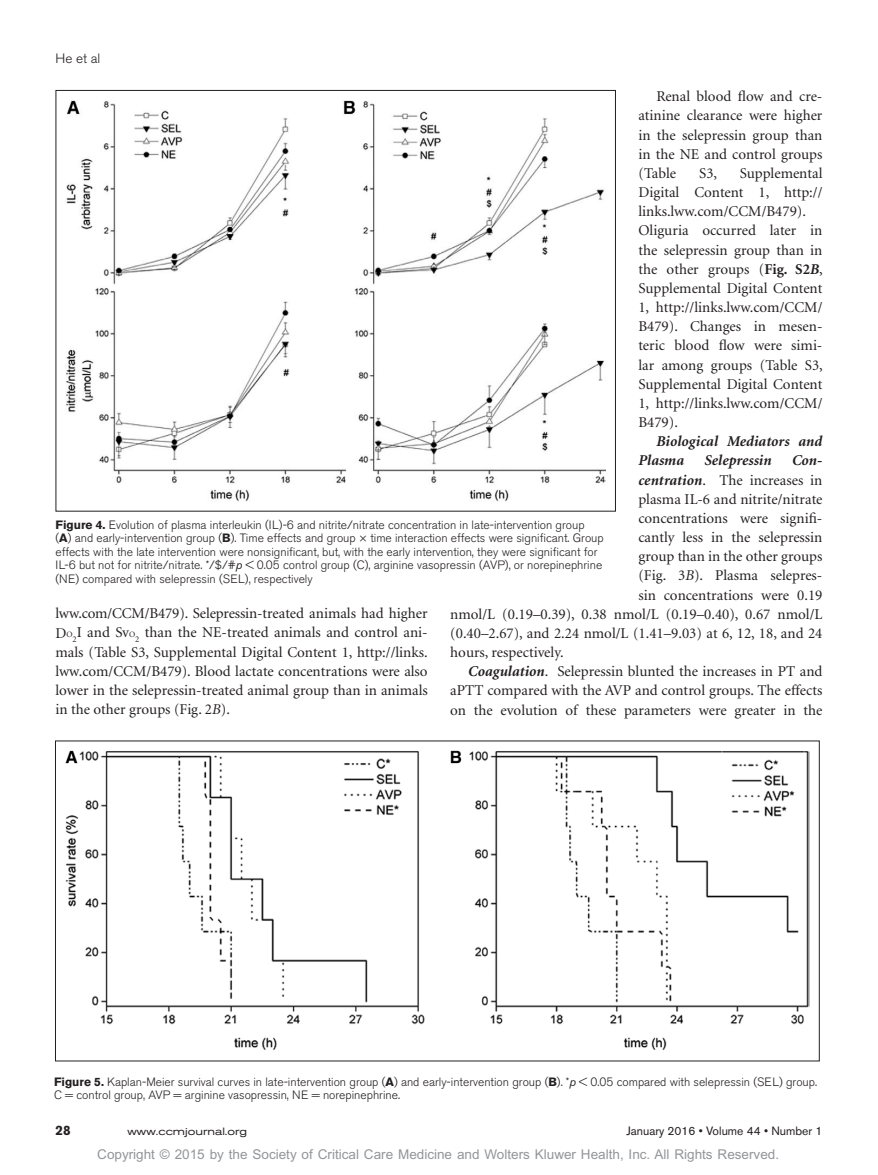
<style>
.page{position:relative;width:878px;height:1175px;background:#fff}
.page>*{position:absolute;margin:0;border:0;box-sizing:border-box;transform-origin:0 0}
.t1{font:15px/19.2px "Minion";color:#231f20;text-align:justify}
.t2{font:italic 700 15px/19.2px "Minion";color:#231f20}
.t3{font:13.5px "Arial MT Std";color:#939598}
.t4{font:300 13.5px "Akzidenz Grotesk BE";color:#231f20}
.t5{font:700 13.5px "Akzidenz Grotesk BE";color:#231f20}
.t6{font:300 12px/13.5px "Akzidenz Grotesk BE";color:#231f20}
.t7{font:12px "Akzidenz Grotesk BE";color:#231f20}
.t8{font:expanded 10.5px "Akzidenz Grotesk BE";color:#231f20}
.s1{font-weight:700}
.s2{font-weight:700;font-style:italic}
.s3{font-style:italic}
.s4{font-weight:400;font-style:italic}
.s5{font-size:8.25px}
</style>
<div class="page">
<svg style="left:55px;top:90px;width:561px;height:422px"></svg>
<svg style="left:55px;top:740px;width:765px;height:321px"></svg>
<p class="t4" style="left:56px;top:51px;width:46px">He et al</p>
<p class="t1" style="left:638px;top:87px;width:185px;text-indent:18px">Renal blood flow and cre&shy;atinine clearance were higher in the selepressin group than in the NE and control groups (Table</p>
<p class="t1" style="left:638px;top:164px;width:186px;text-align:left;text-indent:101px">Supplemental<br>Digital Content 1, http:// links.lww.com/CCM/B479).<br>Oliguria occurred later in the selepressin group than in the other groups (<span class="s1">Fig. S2</span><span class="s2">B</span>,<br>Supplemental Digital Content<br>1, http://links.lww.com/CCM/<br>B479). Changes in mesen&shy;teric blood flow were simi&shy;lar among groups (Table S3,<br>Supplemental Digital Content<br>1, http://links.lww.com/CCM/<br>B479).</p>
<p class="t2" style="left:638px;top:432px;width:185px;text-indent:18px">Biological Mediators and<br>Plasma</p>
<p class="t1" style="left:699px;top:164px;width:19px">S3,</p>
<p class="t2" style="left:704px;top:451px;width:69px">Selepressin</p>
<p class="t2" style="left:792px;top:451px;width:32px">Con-</p>
<p class="t1" style="left:638px;top:471px;width:185px"><span class="s2">centration</span>. The increases in</p>
<p class="t1" style="left:638px;top:490px;width:185px">plasma IL-6 and nitrite/nitrate</p>
<p class="t1" style="left:638px;top:509px;width:185px">concentrations were signifi-</p>
<p class="t1" style="left:638px;top:528px;width:185px">cantly less in the selepressin</p>
<p class="t1" style="left:638px;top:547px;width:185px">group than in the other groups</p>
<p class="t1" style="left:638px;top:566px;width:185px">(Fig. 3<span class="s3">B</span>). Plasma selepres-</p>
<p class="t1" style="left:638px;top:585px;width:185px">sin concentrations were 0.19</p>
<p class="t1" style="left:450px;top:605px;width:373px">nmol/L (0.19–0.39), 0.38 nmol/L (0.19–0.40), 0.67 nmol/L</p>
<p class="t1" style="left:450px;top:624px;width:373px">(0.40–2.67), and 2.24 nmol/L (1.41–9.03) at 6, 12, 18, and 24</p>
<p class="t1" style="left:450px;top:643px;width:115px">hours, respectively.</p>
<p class="t1" style="left:468px;top:662px;width:356px"><span class="s2">Coagulation</span>. Selepressin blunted the increases in PT and</p>
<p class="t1" style="left:450px;top:681px;width:374px">aPTT compared with the AVP and control groups. The effects</p>
<p class="t1" style="left:450px;top:700px;width:373px">on the evolution of these parameters were greater in the</p>
<p class="t6" style="left:56px;top:518px;width:549px"><span class="s1">Figure 4.</span> Evolution of plasma interleukin (IL)-6 and nitrite/nitrate concentration in late-intervention group<br>(<span class="s1">A</span>) and early-intervention group (<span class="s1">B</span>). Time effects and group × time interaction effects were significant. Group effects with the late intervention were nonsignificant, but, with the early intervention, they were significant for IL-6 but not for nitrite/nitrate. */$/#<span class="s4">p</span> &lt; 0.05 control group (C), arginine vasopressin (AVP), or norepinephrine (NE) compared with selepressin (SEL), respectively</p>
<p class="t1" style="left:56px;top:604px;width:374px">lww.com/CCM/B479). Selepressin-treated animals had higher D<span class="s5">o</span><sub>2</sub>I and Sv<span class="s5">o</span><sub>2</sub> than the NE-treated animals and control ani&shy;mals (Table S3, Supplemental Digital Content 1, http://links. lww.com/CCM/B479). Blood lactate concentrations were also lower in the selepressin-treated animal group than in animals in the other groups (Fig. 2<span class="s3">B</span>).</p>
<p class="t6" style="left:54px;top:1075px;width:764px"><span class="s1">Figure 5.</span> Kaplan-Meier survival curves in late-intervention group (<span class="s1">A</span>) and early-intervention group (<span class="s1">B</span>). *<span class="s4">p</span> &lt; 0.05 compared with selepressin (SEL) group.<br>C = control group, AVP = arginine vasopressin, NE = norepinephrine.</p>
<p class="t5" style="left:56px;top:1122px;width:17px">28</p>
<p class="t8" style="left:128px;top:1125px;width:121px">www.ccmjournal.org</p>
<p class="t7" style="left:626px;top:1123px;width:197px">January 2016 • Volume 44 • Number 1</p>
<p class="t3" style="left:97px;top:1146px;width:683px">Copyright © 2015 by the Society of Critical Care Medicine and Wolters Kluwer Health, Inc. All Rights Reserved.</p>
</div>
